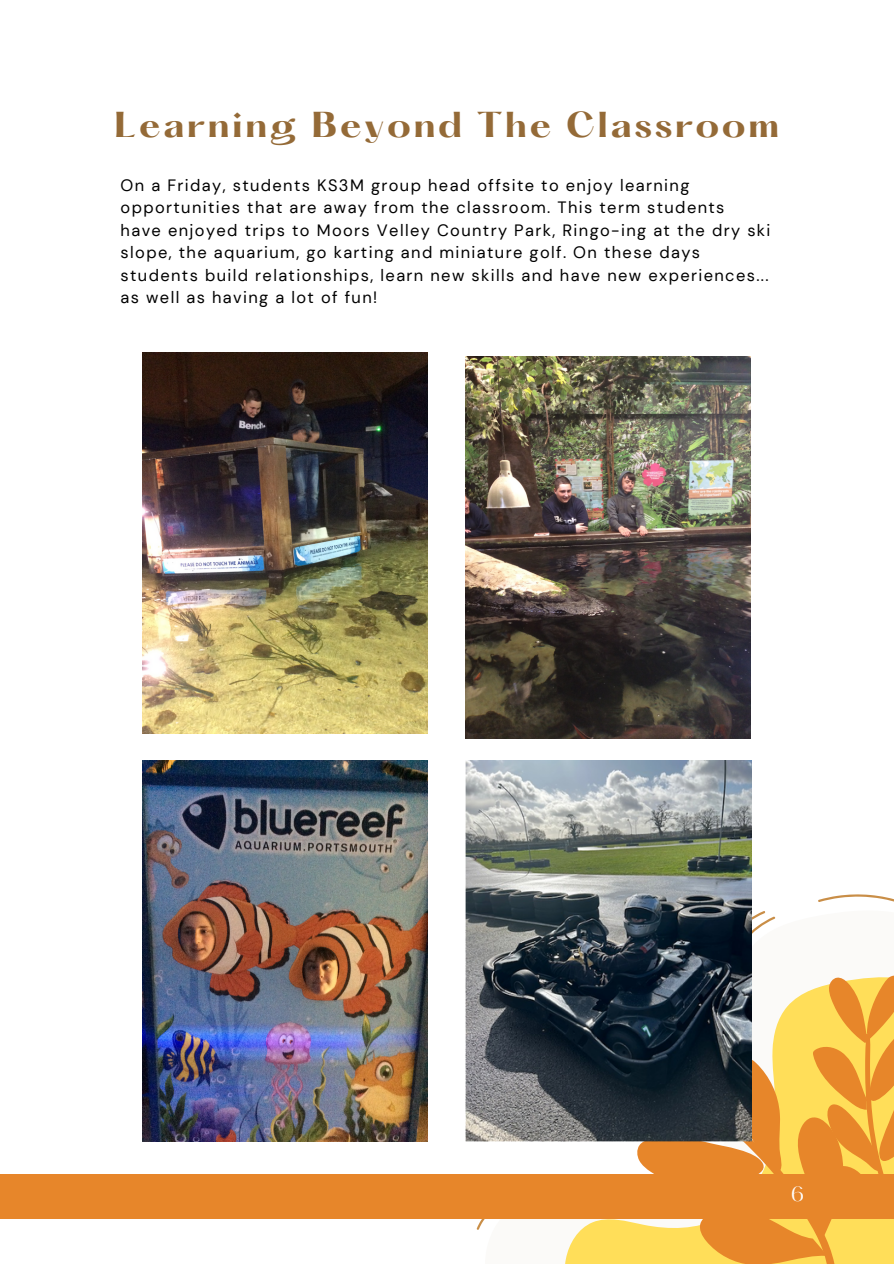
<style>
.page{position:relative;width:894px;height:1264px;background:#fff}
.page>*{position:absolute;margin:0;border:0;box-sizing:border-box;transform-origin:0 0}
.t1{font:700 31.5px "Hatton";letter-spacing:.085em;color:#946a37}
.t2{font:18px "Hatton";color:#fff}
.t3{font:16.5px/22.5px "DM Sans";letter-spacing:.085em;color:#000}
</style>
<div class="page">
<svg style="left:818px;top:894px;width:75px;height:8px"></svg>
<svg style="left:751px;top:910px;width:24px;height:31px"></svg>
<svg style="left:476px;top:1218px;width:28px;height:12px"></svg>
<svg style="left:522px;top:951px;width:371px;height:312px"></svg>
<div style="left:0;top:1174px;width:893px;height:44px;background:#e7862a"></div>
<img style="left:142px;top:352px;width:285px;height:381px">
<img style="left:465px;top:356px;width:285px;height:382px">
<img style="left:142px;top:760px;width:285px;height:381px">
<img style="left:465px;top:760px;width:286px;height:381px">
<h1 class="t1" style="left:114px;top:110px;width:666px">Learning Beyond The Classroom</h1>
<p class="t3" style="left:121px;top:174px;width:651px">On a Friday, students KS3M group head offsite to enjoy learning opportunities that are away from the classroom. This term students<br>have enjoyed trips to Moors Velley Country Park, Ringo-ing at the dry ski slope, the aquarium, go karting and miniature golf. On these days students build relationships, learn new skills and have new experiences... as well as having a lot of fun!</p>
<p class="t2" style="left:790px;top:1185px;width:15px">6</p>
</div>
